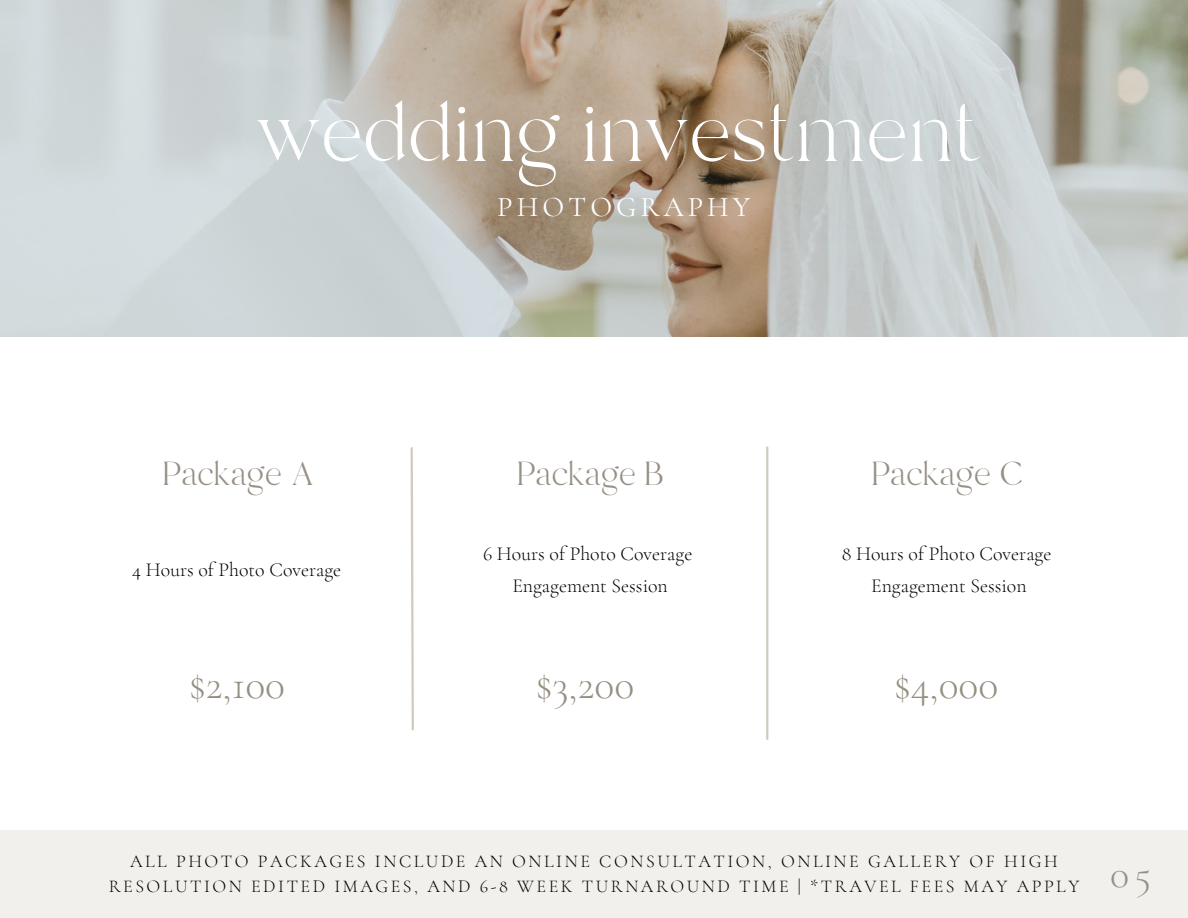
<style>
.page{position:relative;width:1188px;height:918px;background:#fff}
.page>*{position:absolute;margin:0;border:0;box-sizing:border-box;transform-origin:0 0}
.t1{font:117.15px "Branch";color:#fff}
.t2{font:47.55px "Branch";color:#969083}
.t3{font:300 41.55px "Cormorant Garamond";color:#969083}
.t4{font:300 39.9px "Cormorant Garamond";color:#969083}
.t5{font:28.5px "Cormorant Garamond";letter-spacing:.14em;color:#fff}
.t6{font:300 19.8px "Cormorant Garamond";color:#000}
.t7{font:300 18px/24.8px "Cormorant Garamond";letter-spacing:.14em;color:#000;text-align:center}
</style>
<div class="page">
<img style="left:0;top:0;width:1188px;height:336px">
<div style="left:0;top:830px;width:1188px;height:88px;background:#f1f0ec"></div>
<svg style="left:410px;top:447px;width:4px;height:284px"></svg>
<hr style="left:766px;top:448px;width:2px;height:291px;background:#d1cbbf">
<p class="t1" style="left:255px;top:79px;width:728px">wedding investment</p>
<p class="t5" style="left:497px;top:190px;width:254px">PHOTOGRAPHY</p>
<p class="t2" style="left:162px;top:452px;width:154px">Package A</p>
<p class="t6" style="left:132px;top:558px;width:211px">4 Hours of Photo Coverage</p>
<p class="t3" style="left:189px;top:659px;width:98px">$2,100</p>
<p class="t2" style="left:516px;top:452px;width:149px">Package B</p>
<p class="t6" style="left:483px;top:541px;width:211px">6 Hours of Photo Coverage</p>
<p class="t6" style="left:512px;top:574px;width:157px">Engagement Session</p>
<p class="t3" style="left:535px;top:659px;width:100px">$3,200</p>
<p class="t2" style="left:871px;top:452px;width:153px">Package C</p>
<p class="t6" style="left:842px;top:541px;width:211px">8 Hours of Photo Coverage</p>
<p class="t6" style="left:871px;top:574px;width:157px">Engagement Session</p>
<p class="t3" style="left:894px;top:659px;width:106px">$4,000</p>
<p class="t7" style="left:109px;top:849px;width:972px">ALL PHOTO PACKAGES INCLUDE AN ONLINE CONSULTATION, ONLINE GALLERY OF HIGH<br>RESOLUTION EDITED IMAGES, AND 6-8 WEEK TURNAROUND TIME | *TRAVEL FEES MAY APPLY</p>
<p class="t4" style="left:1110px;top:850px;width:43px">05</p>
</div>
